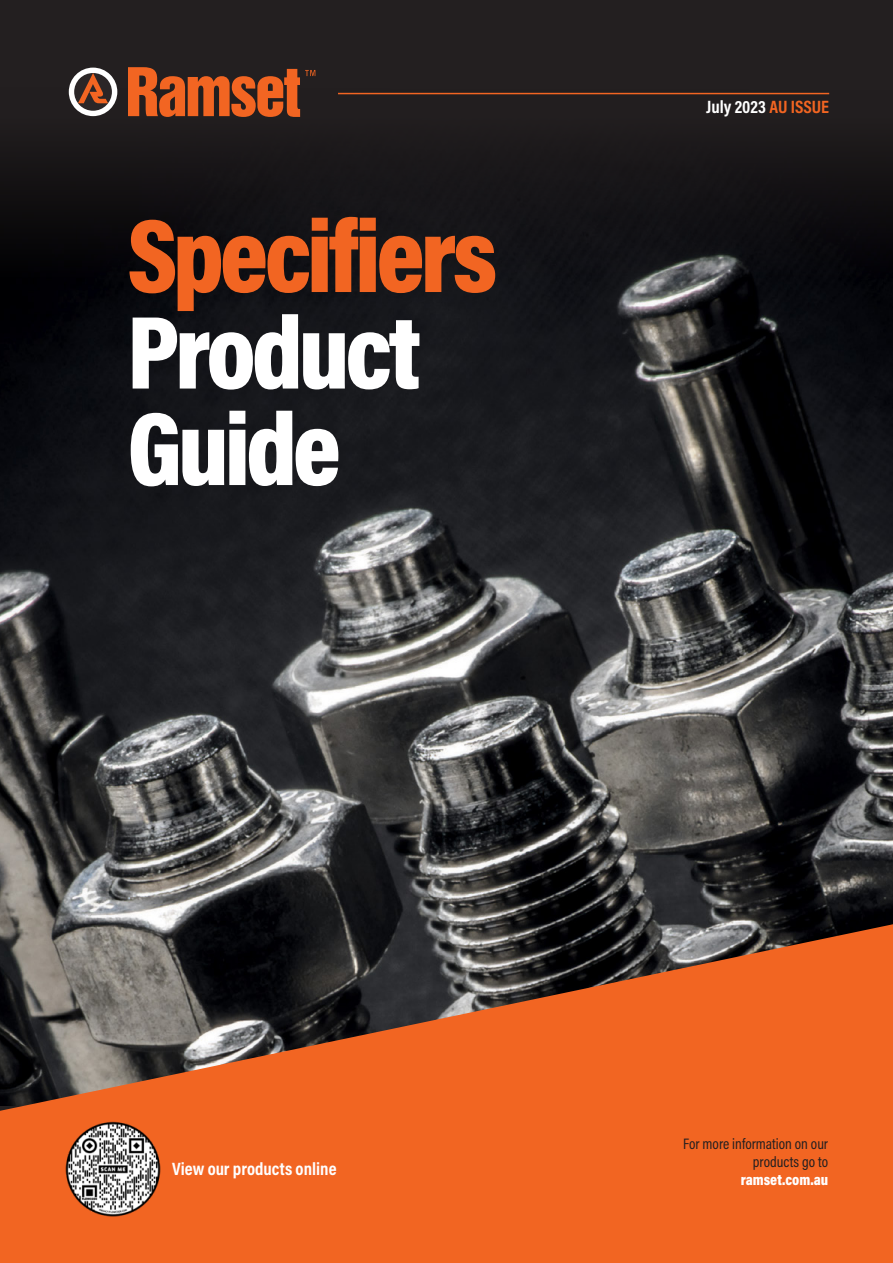
<style>
.page{position:relative;width:893px;height:1263px;background:#231f20}
.page>*{position:absolute;margin:0;border:0;box-sizing:border-box;transform-origin:0 0}
.t1{font:900 105.15px/96.4px "Acumin Pro Cond";letter-spacing:-.04em;color:#fff}
.t2{font:900 105.15px "Acumin Pro Cond";letter-spacing:-.035em;color:#f26522}
.t3{font:700 18px "Acumin Pro Cond";color:#fff}
.t4{font:15.3px/18.3px "Acumin Pro Cond";color:#231f20;text-align:right}
.t5{font:900 15.3px "Acumin Pro Cond";color:#fff}
.s1{color:#f26522}
</style>
<div class="page">
<img style="left:0;top:88px;width:893px;height:836px">
<svg style="left:0;top:924px;width:893px;height:339px;background:#c15c2c"></svg>
<svg style="left:69px;top:68px;width:48px;height:48px"></svg>
<svg style="left:128px;top:67px;width:187px;height:50px"></svg>
<hr style="left:338px;top:93px;width:491px;height:1px;background:#f26522">
<img style="left:65px;top:1121px;width:97px;height:97px">
<h1 class="t2" style="left:127px;top:187px;width:372px">Specifiers</h1>
<h1 class="t1" style="left:127px;top:302px;width:295px">Product<br>Guide</h1>
<p class="t3" style="left:706px;top:95px;width:124px">July 2023 <span class="s1">AU ISSUE</span></p>
<p class="t3" style="left:172px;top:1157px;width:166px">View our products online</p>
<p class="t4" style="left:683px;top:1134px;width:147px">For more information on our products go to</p>
<p class="t5" style="left:741px;top:1170px;width:89px">ramset.com.au</p>
</div>
